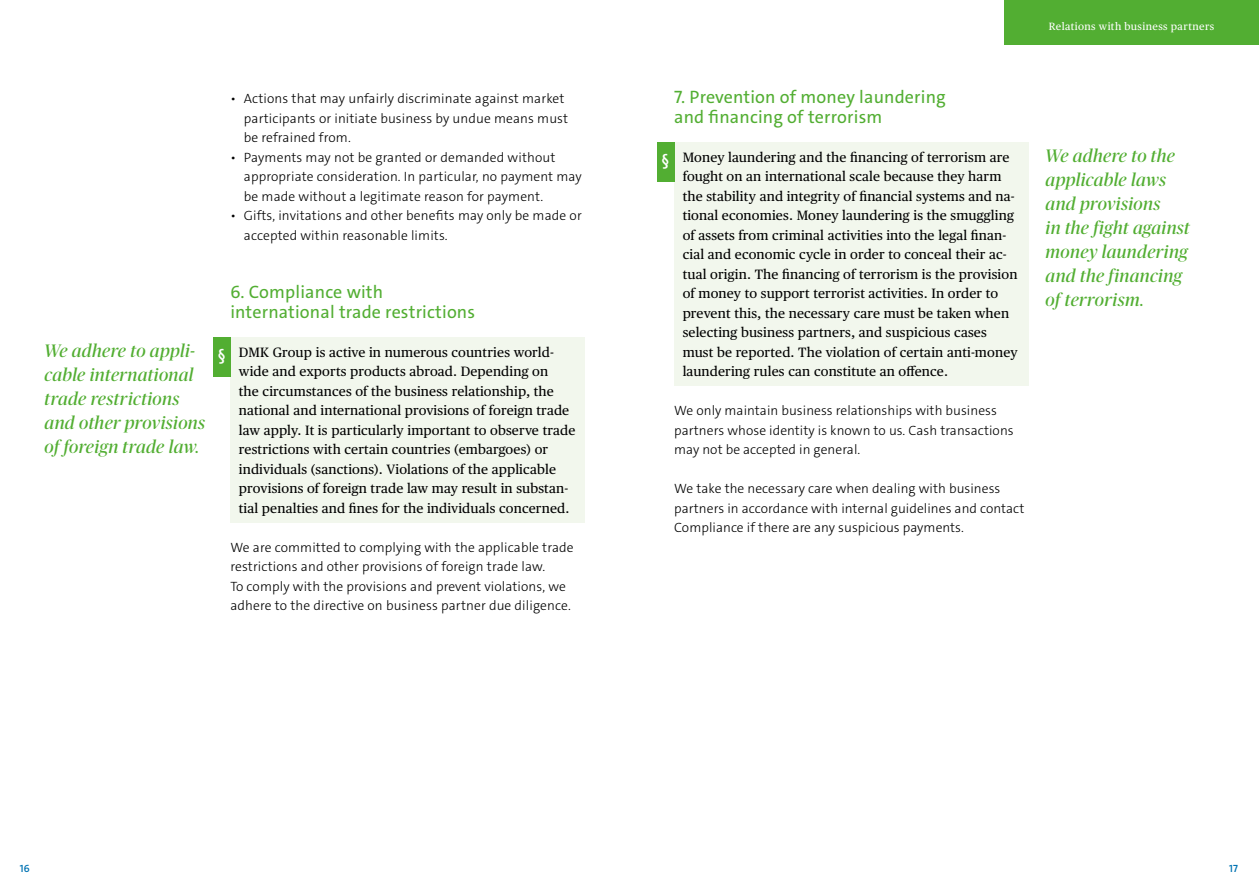
<style>
.page{position:relative;width:1259px;height:893px;background:#fff}
.page>*{position:absolute;margin:0;border:0;box-sizing:border-box;transform-origin:0 0}
.t1{font:italic 18px/24px "Publico Banner";letter-spacing:.02em;color:#52ae32}
.t2{font:18px/19.5px "The Sans C4 s";letter-spacing:.01em;color:#52ae32}
.t3{font:600 16.5px "The Sans C4 s";color:#fff}
.t4{font:13.5px/19.5px "Publico Text";letter-spacing:.01em;color:#000}
.t5{font:300 13.5px/19.5px "The Sans C4 s";letter-spacing:.01em;color:#000}
.t6{font:10.5px "Publico Text";letter-spacing:.04em;color:#fff}
.t7{font:600 10.5px "The Sans C4 s";color:#0073b3}
</style>
<div class="page">
<div style="left:230px;top:337px;width:355px;height:186px;background:#f2f7ed"></div>
<div style="left:213px;top:337px;width:17px;height:39px;background:#52ae32"></div>
<div style="left:674px;top:142px;width:354px;height:244px;background:#f2f7ed"></div>
<div style="left:657px;top:142px;width:17px;height:39px;background:#52ae32"></div>
<div style="left:1005px;top:0;width:254px;height:45px;background:#52ae32"></div>
<p class="t5" style="left:244px;top:89px;width:326px;text-indent:-14px">• Actions that may unfairly discriminate against market participants or initiate business by undue means must be refrained from.</p>
<p class="t5" style="left:244px;top:147px;width:339px;text-indent:-14px">• Payments may not be granted or demanded without appropriate consideration. In particular, no payment may be made without a legitimate reason for payment.</p>
<p class="t5" style="left:244px;top:206px;width:339px;text-indent:-14px">• Gifts, invitations and other benefits may only be made or accepted within reasonable limits.</p>
<h1 class="t1" style="left:45px;top:338px;width:162px">We adhere to appli&shy;cable international trade restrictions and other provisions of foreign trade law.</h1>
<h1 class="t2" style="left:230px;top:282px;width:246px">6. Compliance with international trade restrictions</h1>
<p class="t3" style="left:217px;top:345px;width:10px">§</p>
<p class="t4" style="left:239px;top:341px;width:338px">DMK Group is active in numerous countries world&shy;wide and exports products abroad. Depending on<br>the circumstances of the business relationship, the national and international provisions of foreign trade law apply. It is particularly important to observe trade restrictions with certain countries (embargoes) or individuals (sanctions). Violations of the applicable provisions of foreign trade law may result in substan&shy;tial penalties and fines for the individuals concerned.</p>
<p class="t5" style="left:230px;top:537px;width:345px">We are committed to complying with the applicable trade restrictions and other provisions of foreign trade law.<br>To comply with the provisions and prevent violations, we adhere to the directive on business partner due diligence.</p>
<p class="t6" style="left:1049px;top:18px;width:167px">Relations with business partners</p>
<h1 class="t2" style="left:674px;top:87px;width:273px">7. Prevention of money laundering and financing of terrorism</h1>
<p class="t3" style="left:661px;top:150px;width:10px">§</p>
<p class="t4" style="left:682px;top:146px;width:336px">Money laundering and the financing of terrorism are fought on an international scale because they harm the stability and integrity of financial systems and na&shy;tional economies. Money laundering is the smuggling of assets from criminal activities into the legal finan&shy;cial and economic cycle in order to conceal their ac&shy;tual origin. The financing of terrorism is the provision of money to support terrorist activities. In order to prevent this, the necessary care must be taken when selecting business partners, and suspicious cases must be reported. The violation of certain anti-money laundering rules can constitute an offence.</p>
<p class="t5" style="left:674px;top:401px;width:341px">We only maintain business relationships with business partners whose identity is known to us. Cash transactions may not be accepted in general.</p>
<p class="t5" style="left:674px;top:479px;width:352px">We take the necessary care when dealing with business partners in accordance with internal guidelines and contact<br>Compliance if there are any suspicious payments.</p>
<h1 class="t1" style="left:1045px;top:143px;width:146px">We adhere to the applicable laws and provisions<br>in the fight against money laundering and the financing of terrorism.</h1>
<p class="t7" style="left:20px;top:861px;width:12px">16</p>
<p class="t7" style="left:1229px;top:861px;width:10px">17</p>
</div>
